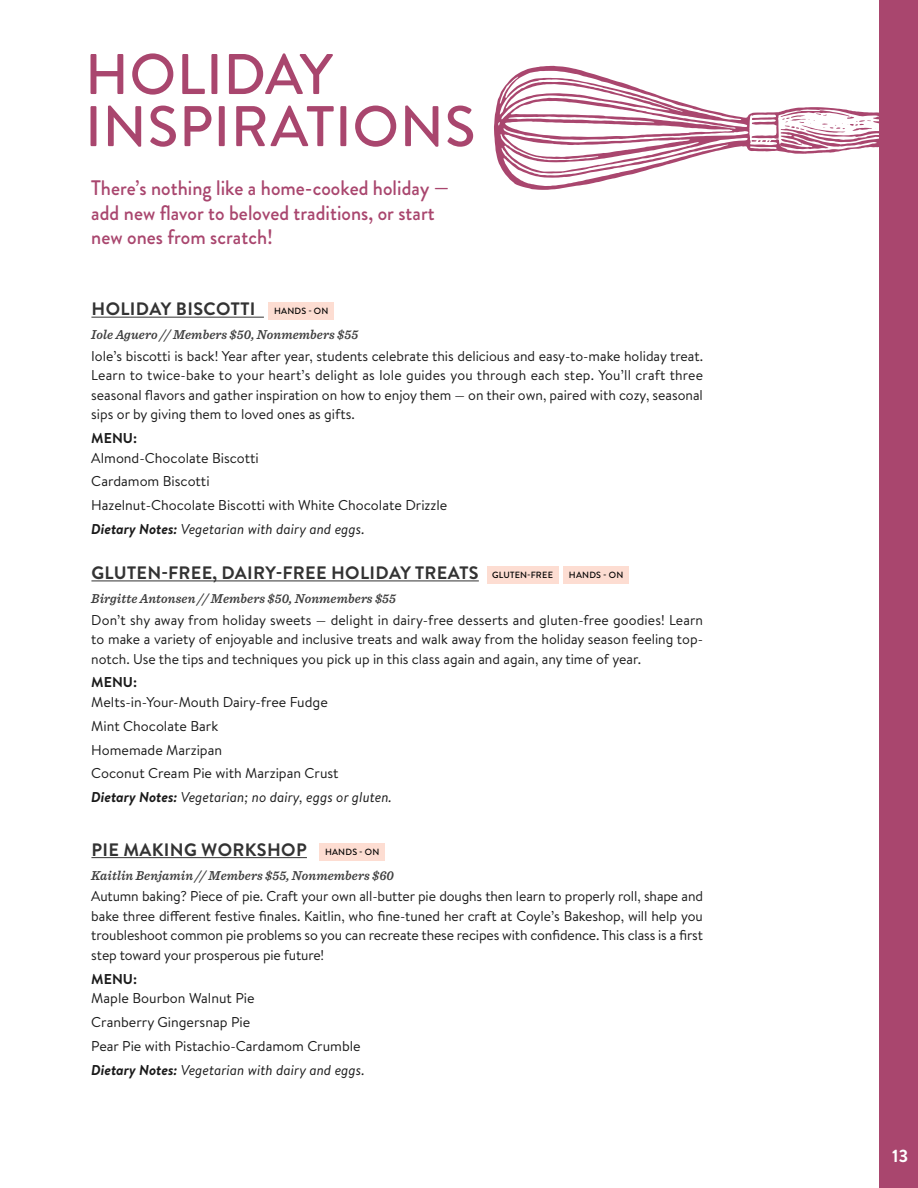
<style>
.page{position:relative;width:918px;height:1188px;background:#fff}
.page>*{position:absolute;margin:0;border:0;box-sizing:border-box;transform-origin:0 0}
.t1{font:500 57.15px/52.1px "Brandon Grotesque";letter-spacing:.01em;color:#a9466e}
.t2{font:500 21px/24.8px "Brandon Grotesque";color:#a9466e;scale:.95 1}
.t3{font:700 18px "Brandon Grotesque";letter-spacing:.02em;color:#333}
.t4{font:700 18px "Brandon Grotesque";color:#fff}
.t5{font:14.25px/23.9px "Brandon Text";color:#1a1a1a;text-align:justify}
.t6{font:700 14.25px "Brandon Text";color:#1a1a1a}
.t7{font:italic 600 13.5px "Sentinel";letter-spacing:.01em;color:#404040;scale:.95 1}
.t8{font:500 9px "Brandon Grotesque";letter-spacing:.02em;color:#000}
.s1{font-weight:500;font-size:9px;color:#000}
.s2{font-weight:700;font-style:italic}
.s3{font-style:italic}
</style>
<div class="page">
<div style="left:879px;top:0;width:39px;height:1188px;background:#a9466e"></div>
<svg style="left:494px;top:66px;width:385px;height:124px"></svg>
<svg style="left:781px;top:139px;width:21px;height:6px"></svg>
<svg style="left:752px;top:140px;width:17px;height:2px"></svg>
<svg style="left:781px;top:110px;width:98px;height:23px"></svg>
<hr style="left:91px;top:317px;width:173px;height:1px;background:#333">
<hr style="left:91px;top:580px;width:388px;height:1px;background:#333">
<hr style="left:91px;top:857px;width:216px;height:1px;background:#333">
<div style="left:269px;top:303px;width:65px;height:17px;background:#fdddd2"></div>
<div style="left:487px;top:567px;width:72px;height:17px;background:#fdddd2"></div>
<div style="left:564px;top:567px;width:65px;height:17px;background:#fdddd2"></div>
<div style="left:320px;top:843px;width:65px;height:17px;background:#fdddd2"></div>
<h1 class="t1" style="left:85px;top:49px;width:392px">HOLIDAY<br>INSPIRATIONS</h1>
<h2 class="t2" style="left:91px;top:176px;width:378px">There’s nothing like a home-cooked holiday — add new flavor to beloved traditions, or start new ones from scratch!</h2>
<p class="t3" style="left:91px;top:297px;width:239px">HOLIDAY BISCOTTI <span class="s1">HANDS - ON</span></p>
<p class="t7" style="left:91px;top:324px;width:282px">Iole Aguero // Members $50, Nonmembers $55</p>
<p class="t5" style="left:91px;top:346px;width:613px;line-height:19.5px">Iole’s biscotti is back! Year after year, students celebrate this delicious and easy-to-make holiday treat.<br>Learn to twice-bake to your heart’s delight as Iole guides you through each step. You’ll craft three seasonal flavors and gather inspiration on how to enjoy them — on their own, paired with cozy, seasonal sips or by giving them to loved ones as gifts.</p>
<p class="t6" style="left:91px;top:428px;width:47px">MENU:</p>
<p class="t5" style="left:91px;top:445px;width:358px;text-align:left">Almond-Chocolate Biscotti<br>Cardamom Biscotti<br>Hazelnut-Chocolate Biscotti with White Chocolate Drizzle <span class="s2">Dietary Notes:</span> <span class="s3">Vegetarian with dairy and eggs.</span></p>
<p class="t3" style="left:91px;top:560px;width:463px">GLUTEN-FREE, DAIRY-FREE HOLIDAY TREATS <span class="s1">GLUTEN-FREE</span></p>
<p class="t8" style="left:569px;top:569px;width:56px">HANDS - ON</p>
<p class="t7" style="left:91px;top:588px;width:322px">Birgitte Antonsen // Members $50, Nonmembers $55</p>
<p class="t5" style="left:91px;top:609px;width:613px;line-height:19.5px">Don’t shy away from holiday sweets — delight in dairy-free desserts and gluten-free goodies! Learn to make a variety of enjoyable and inclusive treats and walk away from the holiday season feeling top&shy;notch. Use the tips and techniques you pick up in this class again and again, any time of year.</p>
<p class="t6" style="left:91px;top:673px;width:47px">MENU:</p>
<p class="t5" style="left:91px;top:690px;width:302px;text-align:left">Melts-in-Your-Mouth Dairy-free Fudge<br>Mint Chocolate Bark<br>Homemade Marzipan<br>Coconut Cream Pie with Marzipan Crust<br><span class="s2">Dietary Notes:</span> <span class="s3">Vegetarian; no dairy, eggs or gluten.</span></p>
<p class="t3" style="left:91px;top:837px;width:289px">PIE MAKING WORKSHOP <span class="s1">HANDS - ON</span></p>
<p class="t7" style="left:91px;top:865px;width:320px">Kaitlin Benjamin // Members $55, Nonmembers $60</p>
<p class="t5" style="left:91px;top:886px;width:613px;line-height:19.5px">Autumn baking? Piece of pie. Craft your own all-butter pie doughs then learn to properly roll, shape and bake three different festive finales. Kaitlin, who fine-tuned her craft at Coyle’s Bakeshop, will help you troubleshoot common pie problems so you can recreate these recipes with confidence. This class is a first step toward your prosperous pie future!</p>
<p class="t6" style="left:91px;top:969px;width:47px">MENU:</p>
<p class="t5" style="left:91px;top:986px;width:275px;text-align:left">Maple Bourbon Walnut Pie<br>Cranberry Gingersnap Pie<br>Pear Pie with Pistachio-Cardamom Crumble <span class="s2">Dietary Notes:</span> <span class="s3">Vegetarian with dairy and eggs.</span></p>
<p class="t4" style="left:892px;top:1143px;width:17px">13</p>
</div>
